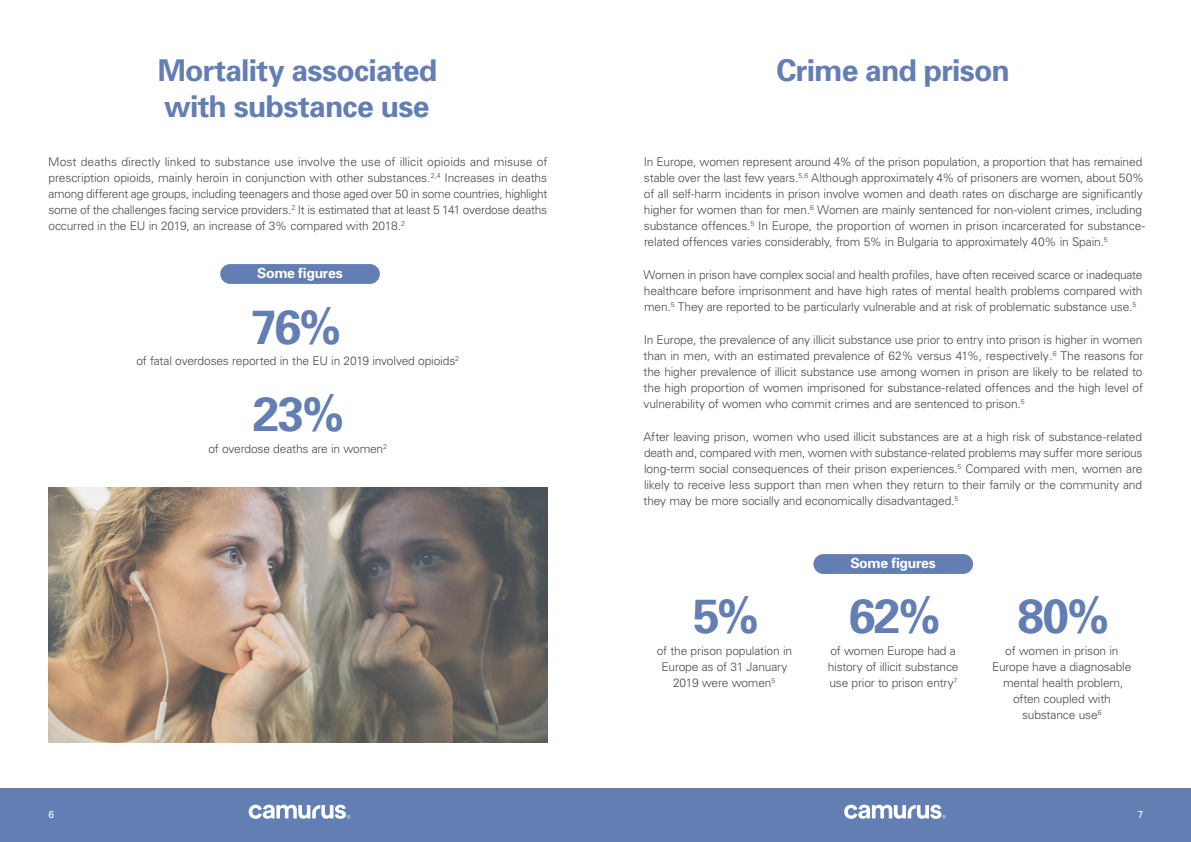
<style>
.page{position:relative;width:1191px;height:842px;background:#fff}
.page>*{position:absolute;margin:0;border:0;box-sizing:border-box;transform-origin:0 0}
.t1{font:700 48px "Univers";letter-spacing:-.035em;color:#627eb3}
.t2{font:700 30px "Univers";letter-spacing:-.025em;color:#627eb3}
.t3{font:700 14px "Univers";letter-spacing:-.025em;color:#fff}
.t4{font:300 12px/16px "Univers";letter-spacing:-.015em;color:#4a4a49;text-align:justify}
.t5{font:10px "Univers";color:#fff}
</style>
<div class="page">
<div style="left:220px;top:264px;width:160px;height:20px;background:#627eb3;border-radius:10px"></div>
<div style="left:813px;top:554px;width:160px;height:20px;background:#627eb3;border-radius:10px"></div>
<img style="left:48px;top:488px;width:499px;height:255px">
<div style="left:0;top:788px;width:1191px;height:54px;background:#627eb3"></div>
<svg style="left:249px;top:805px;width:101px;height:14px"></svg>
<svg style="left:844px;top:805px;width:101px;height:14px"></svg>
<p class="t2" style="left:158px;top:51px;width:281px">Mortality associated</p>
<p class="t2" style="left:776px;top:51px;width:235px">Crime and prison</p>
<p class="t2" style="left:164px;top:87px;width:267px">with substance use</p>
<p class="t4" style="left:48px;top:153px;width:501px">Most deaths directly linked to substance use involve the use of illicit opioids and misuse of prescription opioids, mainly heroin in conjunction with other substances.<sup>2,4</sup> Increases in deaths among different age groups, including teenagers and those aged over 50 in some countries, highlight some of the challenges facing service providers.<sup>2</sup> It is estimated that at least 5 141 overdose deaths occurred in the EU in 2019, an increase of 3% compared with 2018.<sup>2</sup></p>
<p class="t4" style="left:643px;top:153px;width:503px;text-align:left">In Europe, women represent around 4% of the prison population, a proportion that has remained stable over the last few years.<sup>5,6</sup> Although approximately 4% of prisoners are women, about 50% of all self-harm incidents in prison involve women and death rates on discharge are significantly higher for women than for men.<sup>6</sup> Women are mainly sentenced for non-violent crimes, including substance offences.<sup>5</sup> In Europe, the proportion of women in prison incarcerated for substance&shy;related offences varies considerably, from 5% in Bulgaria to approximately 40% in Spain.<sup>5</sup></p>
<p class="t4" style="left:643px;top:266px;width:500px">Women in prison have complex social and health profiles, have often received scarce or inadequate healthcare before imprisonment and have high rates of mental health problems compared with men.<sup>5</sup> They are reported to be particularly vulnerable and at risk of problematic substance use.<sup>5</sup></p>
<p class="t4" style="left:643px;top:331px;width:501px">In Europe, the prevalence of any illicit substance use prior to entry into prison is higher in women than in men, with an estimated prevalence of 62% versus 41%, respectively.<sup>6</sup> The reasons for the higher prevalence of illicit substance use among women in prison are likely to be related to the high proportion of women imprisoned for substance-related offences and the high level of vulnerability of women who commit crimes and are sentenced to prison.<sup>5</sup></p>
<p class="t4" style="left:643px;top:428px;width:500px">After leaving prison, women who used illicit substances are at a high risk of substance-related death and, compared with men, women with substance-related problems may suffer more serious long-term social consequences of their prison experiences.<sup>5</sup> Compared with men, women are likely to receive less support than men when they return to their family or the community and they may be more socially and economically disadvantaged.<sup>5</sup></p>
<p class="t3" style="left:257px;top:264px;width:87px">Some figures</p>
<p class="t1" style="left:251px;top:296px;width:91px">76%</p>
<p class="t4" style="left:136px;top:353px;width:324px">of fatal overdoses reported in the EU in 2019 involved opioids<sup>2</sup></p>
<p class="t1" style="left:253px;top:383px;width:93px">23%</p>
<p class="t4" style="left:209px;top:440px;width:180px">of overdose deaths are in women<sup>2</sup></p>
<p class="t1" style="left:693px;top:585px;width:67px">5%</p>
<p class="t4" style="left:657px;top:642px;width:137px;text-align:center">of the prison population in<br>Europe as of 31 January<br>2019 were women<sup>5</sup></p>
<p class="t3" style="left:850px;top:554px;width:87px">Some figures</p>
<p class="t1" style="left:848px;top:585px;width:93px">62%</p>
<p class="t4" style="left:827px;top:642px;width:132px;text-align:left">of women Europe had a history of illicit substance use prior to prison entry<sup>7</sup></p>
<p class="t1" style="left:1017px;top:585px;width:93px">80%</p>
<p class="t4" style="left:992px;top:642px;width:141px;text-align:center">of women in prison in<br>Europe have a diagnosable mental health problem, often coupled with substance use<sup>6</sup></p>
<p class="t5" style="left:48px;top:809px;width:7px">6</p>
<p class="t5" style="left:1137px;top:809px;width:7px">7</p>
</div>
